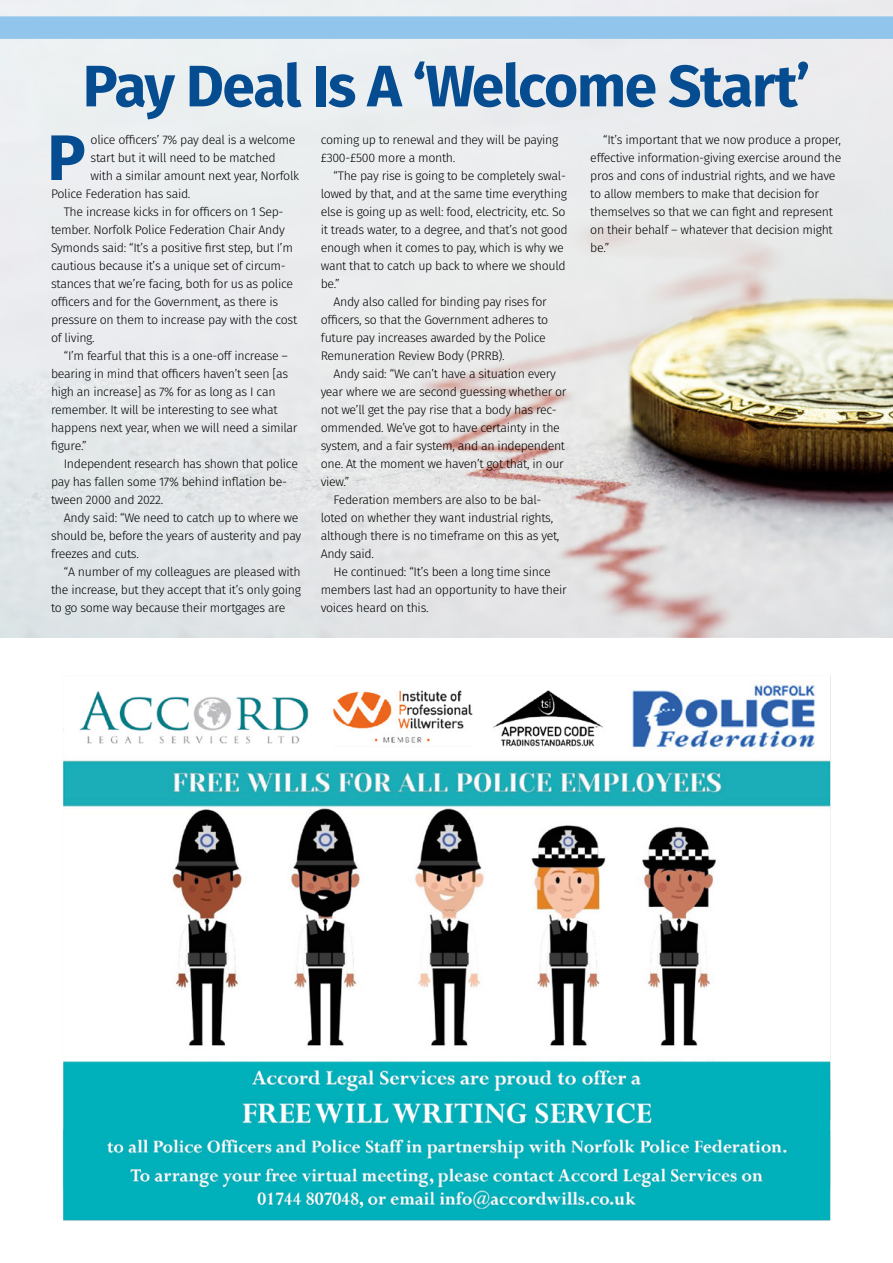
<style>
.page{position:relative;width:893px;height:1263px;background:#fff}
.page>*{position:absolute;margin:0;border:0;box-sizing:border-box;transform-origin:0 0}
.t1{font:700 64.35px "Fira Sans";color:#054c91}
.t2{font:700 58.5px "Fira Sans";letter-spacing:-.025em;color:#054c91}
.t3{font:300 12.3px/18px "Fira Sans";letter-spacing:-.025em;color:#000}
</style>
<div class="page">
<img style="left:0;top:0;width:893px;height:638px">
<div style="left:0;top:16px;width:893px;height:23px;background:#92c5ec"></div>
<img style="left:63px;top:675px;width:768px;height:546px">
<h2 class="t2" style="left:83px;top:45px;width:729px">Pay Deal Is A ‘Welcome Start’</h2>
<h1 class="t1" style="left:47px;top:112px;width:40px">P</h1>
<p class="t3" style="left:91px;top:131px;width:206px">olice officers’ 7% pay deal is a welcome</p>
<p class="t3" style="left:91px;top:149px;width:187px">start but it will need to be matched</p>
<p class="t3" style="left:91px;top:167px;width:210px">with a similar amount next year, Norfolk</p>
<p class="t3" style="left:51px;top:185px;width:141px">Police Federation has said.</p>
<p class="t3" style="left:64px;top:203px;width:221px">The increase kicks in for officers on 1 Sep-</p>
<p class="t3" style="left:51px;top:221px;width:235px">tember. Norfolk Police Federation Chair Andy</p>
<p class="t3" style="left:51px;top:239px;width:243px">Symonds said: “It’s a positive first step, but I’m</p>
<p class="t3" style="left:51px;top:257px;width:236px">cautious because it’s a unique set of circum-</p>
<p class="t3" style="left:51px;top:275px;width:244px">stances that we’re facing, both for us as police</p>
<p class="t3" style="left:51px;top:293px;width:229px">officers and for the Government, as there is</p>
<p class="t3" style="left:51px;top:311px;width:248px">pressure on them to increase pay with the cost</p>
<p class="t3" style="left:51px;top:329px;width:45px">of living.</p>
<p class="t3" style="left:64px;top:347px;width:226px">“I’m fearful that this is a one-off increase –</p>
<p class="t3" style="left:51px;top:365px;width:239px">bearing in mind that officers haven’t seen [as</p>
<p class="t3" style="left:51px;top:383px;width:226px">high an increase] as 7% for as long as I can</p>
<p class="t3" style="left:51px;top:401px;width:228px">remember. It will be interesting to see what</p>
<p class="t3" style="left:51px;top:419px;width:248px">happens next year, when we will need a similar</p>
<p class="t3" style="left:51px;top:437px;width:37px">figure.”</p>
<p class="t3" style="left:64px;top:455px;width:236px">Independent research has shown that police</p>
<p class="t3" style="left:51px;top:473px;width:238px">pay has fallen some 17% behind inflation be-</p>
<p class="t3" style="left:51px;top:491px;width:114px">tween 2000 and 2022.</p>
<p class="t3" style="left:64px;top:509px;width:236px">Andy said: “We need to catch up to where we</p>
<p class="t3" style="left:51px;top:527px;width:252px">should be, before the years of austerity and pay</p>
<p class="t3" style="left:51px;top:545px;width:89px">freezes and cuts.</p>
<p class="t3" style="left:64px;top:563px;width:238px">“A number of my colleagues are pleased with</p>
<p class="t3" style="left:51px;top:581px;width:251px">the increase, but they accept that it’s only going</p>
<p class="t3" style="left:51px;top:599px;width:236px">to go some way because their mortgages are</p>
<p class="t3" style="left:321px;top:131px;width:239px">coming up to renewal and they will be paying £300-£500 more a month.</p>
<p class="t3" style="left:333px;top:167px;width:234px">“The pay rise is going to be completely swal-</p>
<p class="t3" style="left:321px;top:185px;width:248px">lowed by that, and at the same time everything</p>
<p class="t3" style="left:321px;top:203px;width:246px">else is going up as well: food, electricity, etc. So</p>
<p class="t3" style="left:321px;top:221px;width:249px">it treads water, to a degree, and that’s not good</p>
<p class="t3" style="left:321px;top:239px;width:244px">enough when it comes to pay, which is why we</p>
<p class="t3" style="left:321px;top:257px;width:247px">want that to catch up back to where we should</p>
<p class="t3" style="left:321px;top:275px;width:21px">be.”</p>
<p class="t3" style="left:333px;top:293px;width:215px">Andy also called for binding pay rises for</p>
<p class="t3" style="left:321px;top:311px;width:229px">officers, so that the Government adheres to</p>
<p class="t3" style="left:321px;top:329px;width:227px">future pay increases awarded by the Police</p>
<p class="t3" style="left:321px;top:347px;width:185px">Remuneration Review Body (PRRB).</p>
<p class="t3" style="left:333px;top:365px;width:224px">Andy said: “We can’t have a situation every</p>
<p class="t3" style="left:321px;top:383px;width:247px">year where we are second guessing whether or</p>
<p class="t3" style="left:321px;top:401px;width:238px">not we’ll get the pay rise that a body has rec-</p>
<p class="t3" style="left:321px;top:419px;width:241px">ommended. We’ve got to have certainty in the</p>
<p class="t3" style="left:321px;top:437px;width:246px">system, and a fair system, and an independent</p>
<p class="t3" style="left:321px;top:455px;width:245px">one. At the moment we haven’t got that, in our</p>
<p class="t3" style="left:321px;top:473px;width:30px">view.”</p>
<p class="t3" style="left:333px;top:491px;width:210px">Federation members are also to be bal-</p>
<p class="t3" style="left:321px;top:509px;width:234px">loted on whether they want industrial rights,</p>
<p class="t3" style="left:321px;top:527px;width:240px">although there is no timeframe on this as yet,</p>
<p class="t3" style="left:321px;top:545px;width:55px">Andy said.</p>
<p class="t3" style="left:333px;top:563px;width:219px">He continued: “It’s been a long time since</p>
<p class="t3" style="left:321px;top:581px;width:248px">members last had an opportunity to have their</p>
<p class="t3" style="left:321px;top:599px;width:109px">voices heard on this.</p>
<p class="t3" style="left:590px;top:131px;width:252px;text-indent:13px">“It’s important that we now produce a proper, effective information-giving exercise around the pros and cons of industrial rights, and we have to allow members to make that decision for themselves so that we can fight and represent on their behalf – whatever that decision might be.”</p>
</div>
